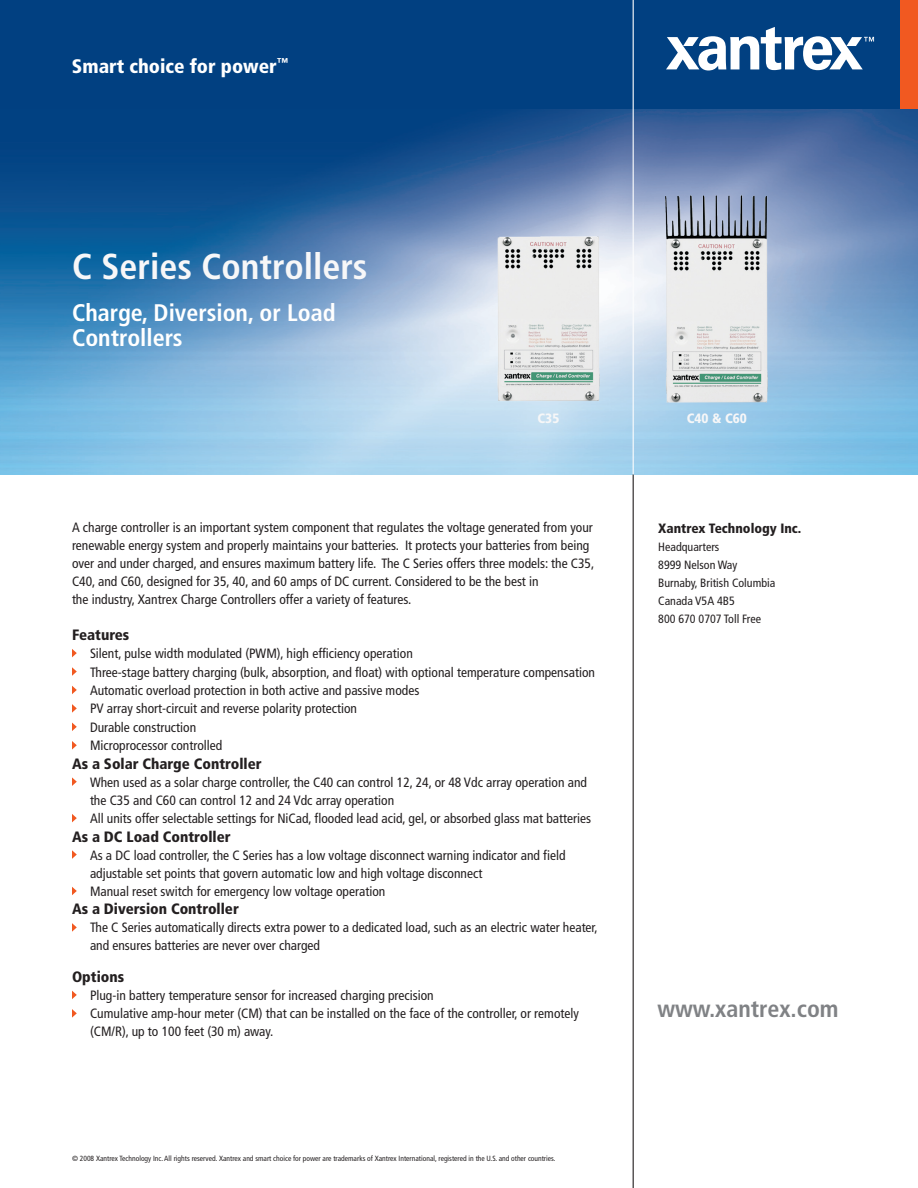
<style>
.page{position:relative;width:918px;height:1188px;background:#fff}
.page>*{position:absolute;margin:0;border:0;box-sizing:border-box;transform-origin:0 0}
.t1{font:700 condensed 36px "Frutiger";color:#f7f7f8}
.t2{font:700 condensed 24px/25.5px "Frutiger";color:#fff}
.t3{font:700 condensed 24px "Frutiger";color:#808285}
.t4{font:900 condensed 19.5px "Frutiger";color:#fff}
.t5{font:900 condensed 15px "Frutiger";color:#231f20}
.t6{font:condensed 13.5px/18.1px "Frutiger";color:#231f20}
.t7{font:900 condensed 13.5px "Frutiger";color:#231f20}
.t8{font:900 condensed 13.5px "Frutiger";color:#f7f7f8}
.t9{font:condensed 12px/18px "Frutiger";color:#231f20}
.t10{font:condensed 7.5px "Frutiger";color:#231f20}
</style>
<div class="page">
<img style="left:0;top:110px;width:918px;height:364px">
<div style="left:0;top:0;width:918px;height:110px;background:#014081"></div>
<div style="left:900px;top:0;width:18px;height:110px;background:#f15921"></div>
<svg style="left:72px;top:649px;width:5px;height:8px"></svg>
<svg style="left:72px;top:667px;width:5px;height:9px"></svg>
<svg style="left:72px;top:686px;width:5px;height:8px"></svg>
<svg style="left:72px;top:704px;width:5px;height:9px"></svg>
<svg style="left:72px;top:723px;width:5px;height:8px"></svg>
<svg style="left:72px;top:741px;width:5px;height:9px"></svg>
<svg style="left:72px;top:777px;width:5px;height:9px"></svg>
<svg style="left:72px;top:814px;width:5px;height:8px"></svg>
<svg style="left:72px;top:850px;width:5px;height:9px"></svg>
<svg style="left:72px;top:887px;width:5px;height:8px"></svg>
<svg style="left:72px;top:923px;width:5px;height:9px"></svg>
<svg style="left:72px;top:991px;width:5px;height:8px"></svg>
<svg style="left:72px;top:1009px;width:5px;height:9px"></svg>
<hr style="left:633px;top:474px;width:1px;height:714px;background:#231f20">
<hr style="left:633px;top:0;width:1px;height:474px;background:#fdfdfd">
<img style="left:484px;top:180px;width:322px;height:237px">
<svg style="left:666px;top:27px;width:208px;height:43px"></svg>
<h3 class="t4" style="left:72px;top:54px;width:218px">Smart choice for power<sup>™</sup></h3>
<h1 class="t1" style="left:72px;top:245px;width:297px">C Series Controllers</h1>
<h2 class="t2" style="left:72px;top:300px;width:265px">Charge, Diversion, or Load<br>Controllers</h2>
<p class="t8" style="left:538px;top:410px;width:23px">C35</p>
<p class="t8" style="left:687px;top:410px;width:62px">C40 &amp; C60</p>
<p class="t6" style="left:72px;top:519px;width:524px">A charge controller is an important system component that regulates the voltage generated from your renewable energy system and properly maintains your batteries. It protects your batteries from being over and under charged, and ensures maximum battery life. The C Series offers three models: the C35, C40, and C60, designed for 35, 40, and 60 amps of DC current. Considered to be the best in<br>the industry, Xantrex Charge Controllers offer a variety of features.</p>
<p class="t5" style="left:72px;top:626px;width:59px">Features</p>
<p class="t6" style="left:90px;top:644px;width:507px">Silent, pulse width modulated (PWM), high efficiency operation<br>Three-stage battery charging (bulk, absorption, and float) with optional temperature compensation Automatic overload protection in both active and passive modes<br>PV array short-circuit and reverse polarity protection<br>Durable construction<br>Microprocessor controlled</p>
<p class="t5" style="left:72px;top:754px;width:191px">As a Solar Charge Controller</p>
<p class="t6" style="left:90px;top:773px;width:503px">When used as a solar charge controller, the C40 can control 12, 24, or 48 Vdc array operation and the C35 and C60 can control 12 and 24 Vdc array operation<br>All units offer selectable settings for NiCad, flooded lead acid, gel, or absorbed glass mat batteries</p>
<p class="t5" style="left:72px;top:827px;width:160px">As a DC Load Controller</p>
<p class="t6" style="left:90px;top:846px;width:477px">As a DC load controller, the C Series has a low voltage disconnect warning indicator and field adjustable set points that govern automatic low and high voltage disconnect<br>Manual reset switch for emergency low voltage operation</p>
<p class="t5" style="left:72px;top:900px;width:168px">As a Diversion Controller</p>
<p class="t6" style="left:90px;top:919px;width:509px">The C Series automatically directs extra power to a dedicated load, such as an electric water heater, and ensures batteries are never over charged</p>
<p class="t5" style="left:72px;top:968px;width:54px">Options</p>
<p class="t6" style="left:90px;top:986px;width:491px">Plug-in battery temperature sensor for increased charging precision<br>Cumulative amp-hour meter (CM) that can be installed on the face of the controller, or remotely (CM/R), up to 100 feet (30 m) away.</p>
<p class="t10" style="left:72px;top:1154px;width:485px">© 2008 Xantrex Technology Inc. All rights reserved. Xantrex and smart choice for power are trademarks of Xantrex International, registered in the U.S. and other countries.</p>
<p class="t7" style="left:658px;top:520px;width:145px">Xantrex Technology Inc.</p>
<p class="t9" style="left:658px;top:537px;width:119px">Headquarters<br>8999 Nelson Way<br>Burnaby, British Columbia<br>Canada V5A 4B5<br>800 670 0707 Toll Free</p>
<h2 class="t3" style="left:657px;top:995px;width:183px">www.xantrex.com</h2>
</div>
